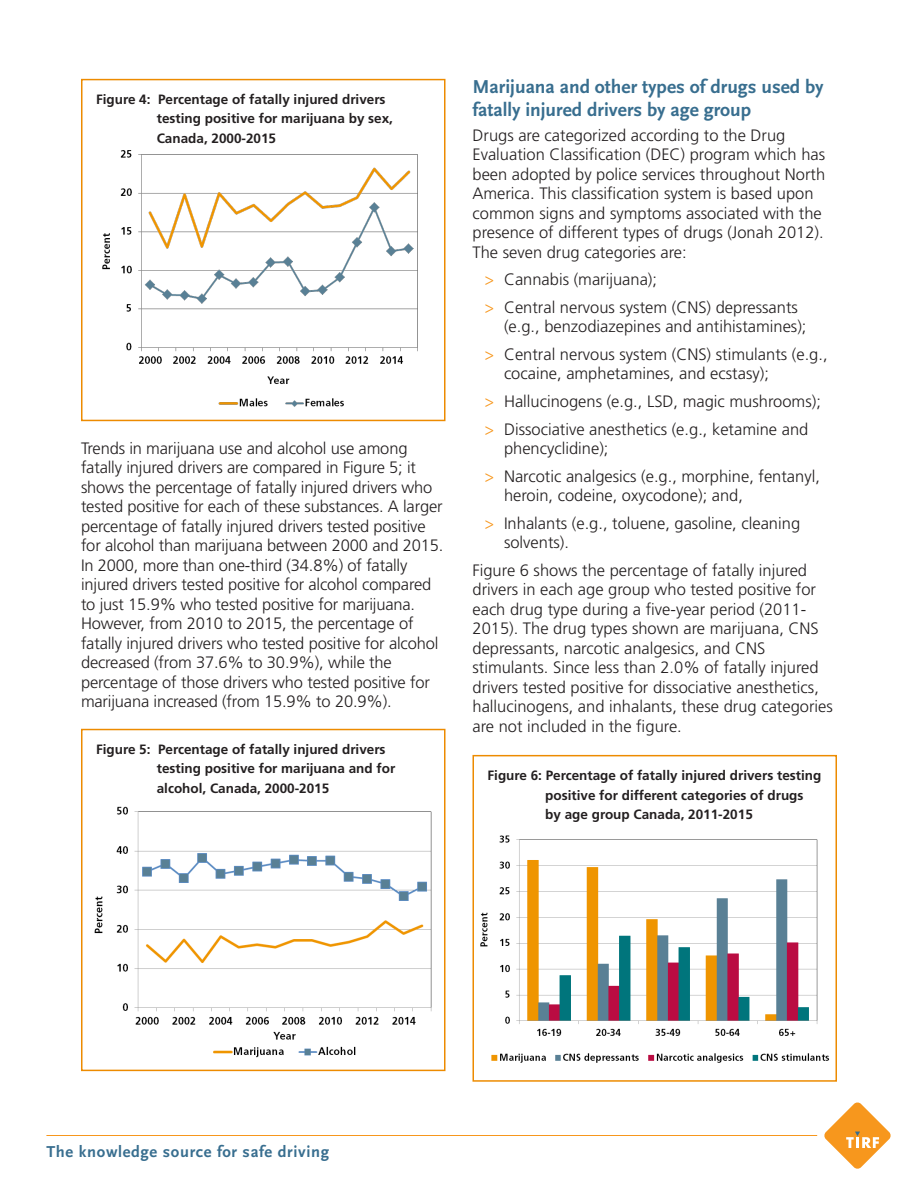
<style>
.page{position:relative;width:918px;height:1188px;background:#fff}
.page>*{position:absolute;margin:0;border:0;box-sizing:border-box;transform-origin:0 0}
.HEADER_2{font:700 19.5px/22.5px "Scala Sans OT";color:#386e8f}
.BODY_COPY{font:300 16.5px/19.5px "Frutiger LT Std";color:#231f20}
.t1{font:700 16.5px "Scala Sans OT";letter-spacing:.04em;color:#386e8f}
.BODY_COPY-2{font:700 13.5px "Frutiger LT Std";color:#231f20}
.s1{font-family:"Myriad Pro";font-weight:400;color:#f7971d}
</style>
<div class="page">
<svg style="left:824px;top:1102px;width:67px;height:67px"></svg>
<hr style="left:46px;top:1135px;width:771px;height:1px;background:#f7971d">
<div style="left:472px;top:755px;width:365px;height:327px;border:2px solid #ed8b00"></div>
<img style="left:481px;top:835px;width:349px;height:228px">
<div style="left:81px;top:729px;width:365px;height:342px;border:2px solid #ed8b00"></div>
<img style="left:94px;top:806px;width:338px;height:252px">
<div style="left:81px;top:79px;width:365px;height:342px;border:2px solid #ed8b00"></div>
<img style="left:102px;top:150px;width:316px;height:257px">
<p class="BODY_COPY-2" style="left:96px;top:91px;width:291px">Figure 4: Percentage of fatally injured drivers</p>
<p class="BODY_COPY-2" style="left:157px;top:111px;width:238px">testing positive for marijuana by sex,</p>
<p class="BODY_COPY-2" style="left:157px;top:130px;width:121px">Canada, 2000-2015</p>
<p class="BODY_COPY" style="left:81px;top:439px;width:364px">Trends in marijuana use and alcohol use among fatally injured drivers are compared in Figure 5; it shows the percentage of fatally injured drivers who tested positive for each of these substances. A larger percentage of fatally injured drivers tested positive for alcohol than marijuana between 2000 and 2015.<br>In 2000, more than one-third (34.8%) of fatally injured drivers tested positive for alcohol compared to just 15.9% who tested positive for marijuana.<br>However, from 2010 to 2015, the percentage of fatally injured drivers who tested positive for alcohol decreased (from 37.6% to 30.9%), while the percentage of those drivers who tested positive for marijuana increased (from 15.9% to 20.9%).</p>
<p class="BODY_COPY-2" style="left:96px;top:741px;width:291px">Figure 5: Percentage of fatally injured drivers</p>
<p class="BODY_COPY-2" style="left:157px;top:761px;width:240px">testing positive for marijuana and for</p>
<p class="BODY_COPY-2" style="left:157px;top:780px;width:174px">alcohol, Canada, 2000-2015</p>
<p class="HEADER_2" style="left:472px;top:76px;width:353px">Marijuana and other types of drugs used by fatally injured drivers by age group</p>
<p class="BODY_COPY" style="left:472px;top:125px;width:354px">Drugs are categorized according to the Drug Evaluation Classification (DEC) program which has been adopted by police services throughout North America. This classification system is based upon common signs and symptoms associated with the presence of different types of drugs (Jonah 2012).<br>The seven drug categories are:</p>
<p class="BODY_COPY" style="left:484px;top:270px;width:174px"><span class="s1">&gt;</span> Cannabis (marijuana);</p>
<p class="BODY_COPY" style="left:504px;top:298px;width:304px;text-indent:-20px"><span class="s1">&gt;</span> Central nervous system (CNS) depressants (e.g., benzodiazepines and antihistamines);</p>
<p class="BODY_COPY" style="left:504px;top:345px;width:325px;text-indent:-20px"><span class="s1">&gt;</span> Central nervous system (CNS) stimulants (e.g., cocaine, amphetamines, and ecstasy);</p>
<p class="BODY_COPY" style="left:484px;top:392px;width:338px"><span class="s1">&gt;</span> Hallucinogens (e.g., LSD, magic mushrooms);</p>
<p class="BODY_COPY" style="left:504px;top:419px;width:306px;text-indent:-20px"><span class="s1">&gt;</span> Dissociative anesthetics (e.g., ketamine and phencyclidine);</p>
<p class="BODY_COPY" style="left:504px;top:466px;width:317px;text-indent:-20px"><span class="s1">&gt;</span> Narcotic analgesics (e.g., morphine, fentanyl, heroin, codeine, oxycodone); and,</p>
<p class="BODY_COPY" style="left:504px;top:514px;width:298px;text-indent:-20px"><span class="s1">&gt;</span> Inhalants (e.g., toluene, gasoline, cleaning solvents).</p>
<p class="BODY_COPY" style="left:472px;top:561px;width:362px">Figure 6 shows the percentage of fatally injured drivers in each age group who tested positive for each drug type during a five-year period (2011- 2015). The drug types shown are marijuana, CNS depressants, narcotic analgesics, and CNS stimulants. Since less than 2.0% of fatally injured drivers tested positive for dissociative anesthetics, hallucinogens, and inhalants, these drug categories are not included in the figure.</p>
<p class="BODY_COPY-2" style="left:488px;top:767px;width:335px">Figure 6: Percentage of fatally injured drivers testing</p>
<p class="BODY_COPY-2" style="left:545px;top:787px;width:260px">positive for different categories of drugs</p>
<p class="BODY_COPY-2" style="left:545px;top:806px;width:209px">by age group Canada, 2011-2015</p>
<p class="t1" style="left:46px;top:1142px;width:284px">The knowledge source for safe driving</p>
</div>
